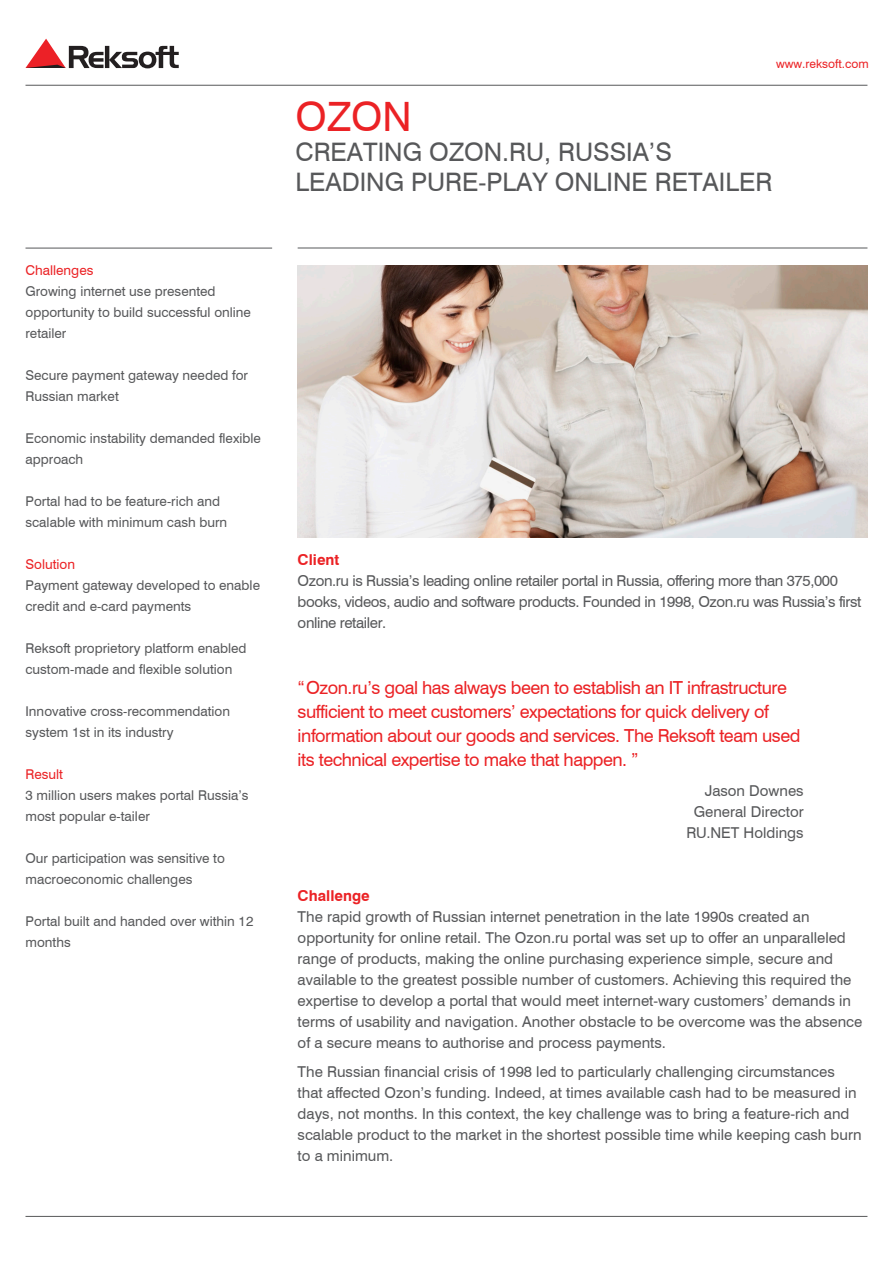
<style>
.page{position:relative;width:893px;height:1263px;background:#fff}
.page>*{position:absolute;margin:0;border:0;box-sizing:border-box;transform-origin:0 0}
.t1{font:40.5px "Swiss 721 Cyrillic BT";color:#eb2225}
.t2{font:25.5px/30px "Swiss 721 Cyrillic BT";color:#57585a}
.t3{font:18px/24px "Swiss 721 Cyrillic BT";letter-spacing:-.025em;color:#eb2225}
.t4{font:15px/21px "Swiss 721 Cyrillic BT";color:#57585a}
.t5{font:15px/21px "Swiss 721 Cyrillic BT";letter-spacing:-.025em;color:#57585a}
.t6{font:15px "Swiss 721 BT";color:#57585a}
.t7{font:700 15px "Swiss 721 BT";color:#eb2225}
.t8{font:13.5px/21px "Swiss 721 Cyrillic BT";color:#57585a}
.t9{font:13.5px "Swiss 721 Cyrillic BT";color:#eb2225}
.t10{font:12px "Swiss 721 Cyrillic BT";color:#eb2225}
</style>
<div class="page">
<hr style="left:26px;top:85px;width:841px;height:1px;background:#57585a">
<hr style="left:26px;top:1216px;width:841px;height:1px;background:#57585a">
<hr style="left:298px;top:248px;width:569px;height:1px;background:#57585a">
<hr style="left:26px;top:248px;width:246px;height:1px;background:#57585a">
<svg style="left:26px;top:39px;width:153px;height:29px"></svg>
<img style="left:298px;top:265px;width:569px;height:272px">
<p class="t9" style="left:26px;top:262px;width:69px">Challenges</p>
<p class="t8" style="left:26px;top:280px;width:227px">Growing internet use presented opportunity to build successful online retailer</p>
<p class="t8" style="left:26px;top:364px;width:224px">Secure payment gateway needed for<br>Russian market</p>
<p class="t8" style="left:26px;top:427px;width:237px">Economic instability demanded flexible approach</p>
<p class="t8" style="left:26px;top:490px;width:203px">Portal had to be feature-rich and scalable with minimum cash burn</p>
<p class="t9" style="left:26px;top:556px;width:51px">Solution</p>
<p class="t8" style="left:26px;top:574px;width:236px">Payment gateway developed to enable credit and e-card payments</p>
<p class="t8" style="left:26px;top:637px;width:223px">Reksoft proprietory platform enabled custom-made and flexible solution</p>
<p class="t8" style="left:26px;top:700px;width:206px">Innovative cross-recommendation system 1st in its industry</p>
<p class="t9" style="left:26px;top:766px;width:39px">Result</p>
<p class="t8" style="left:26px;top:784px;width:224px">3 million users makes portal Russia’s most popular e-tailer</p>
<p class="t8" style="left:26px;top:847px;width:201px">Our participation was sensitive to macroeconomic challenges</p>
<p class="t8" style="left:26px;top:910px;width:229px">Portal built and handed over within 12 months</p>
<p class="t10" style="left:776px;top:56px;width:94px">www.reksoft.com</p>
<p class="t1" style="left:296px;top:92px;width:118px">OZON</p>
<p class="t2" style="left:296px;top:137px;width:478px">CREATING OZON.RU, RUSSIA’S<br>LEADING PURE-PLAY ONLINE RETAILER</p>
<p class="t7" style="left:298px;top:549px;width:43px">Client</p>
<p class="t5" style="left:298px;top:570px;width:565px">Ozon.ru is Russia’s leading online retailer portal in Russia, offering more than 375,000 books, videos, audio and software products. Founded in 1998, Ozon.ru was Russia’s first online retailer.</p>
<p class="t3" style="left:298px;top:675px;width:504px">“Ozon.ru’s goal has always been to establish an IT infrastructure sufficient to meet customers’ expectations for quick delivery of information about our goods and services. The Reksoft team used its technical expertise to make that happen. ”</p>
<p class="t6" style="left:705px;top:780px;width:100px">Jason Downes</p>
<p class="t6" style="left:694px;top:801px;width:111px">General Director</p>
<p class="t6" style="left:686px;top:822px;width:119px">RU.NET Holdings</p>
<p class="t7" style="left:298px;top:885px;width:74px">Challenge</p>
<p class="t4" style="left:298px;top:905px;width:566px">The rapid growth of Russian internet penetration in the late 1990s created an opportunity for online retail. The Ozon.ru portal was set up to offer an unparalleled range of products, making the online purchasing experience simple, secure and available to the greatest possible number of customers. Achieving this required the expertise to develop a portal that would meet internet-wary customers’ demands in terms of usability and navigation. Another obstacle to be overcome was the absence of a secure means to authorise and process payments.</p>
<p class="t4" style="left:298px;top:1061px;width:565px">The Russian financial crisis of 1998 led to particularly challenging circumstances that affected Ozon’s funding. Indeed, at times available cash had to be measured in days, not months. In this context, the key challenge was to bring a feature-rich and scalable product to the market in the shortest possible time while keeping cash burn to a minimum.</p>
</div>
